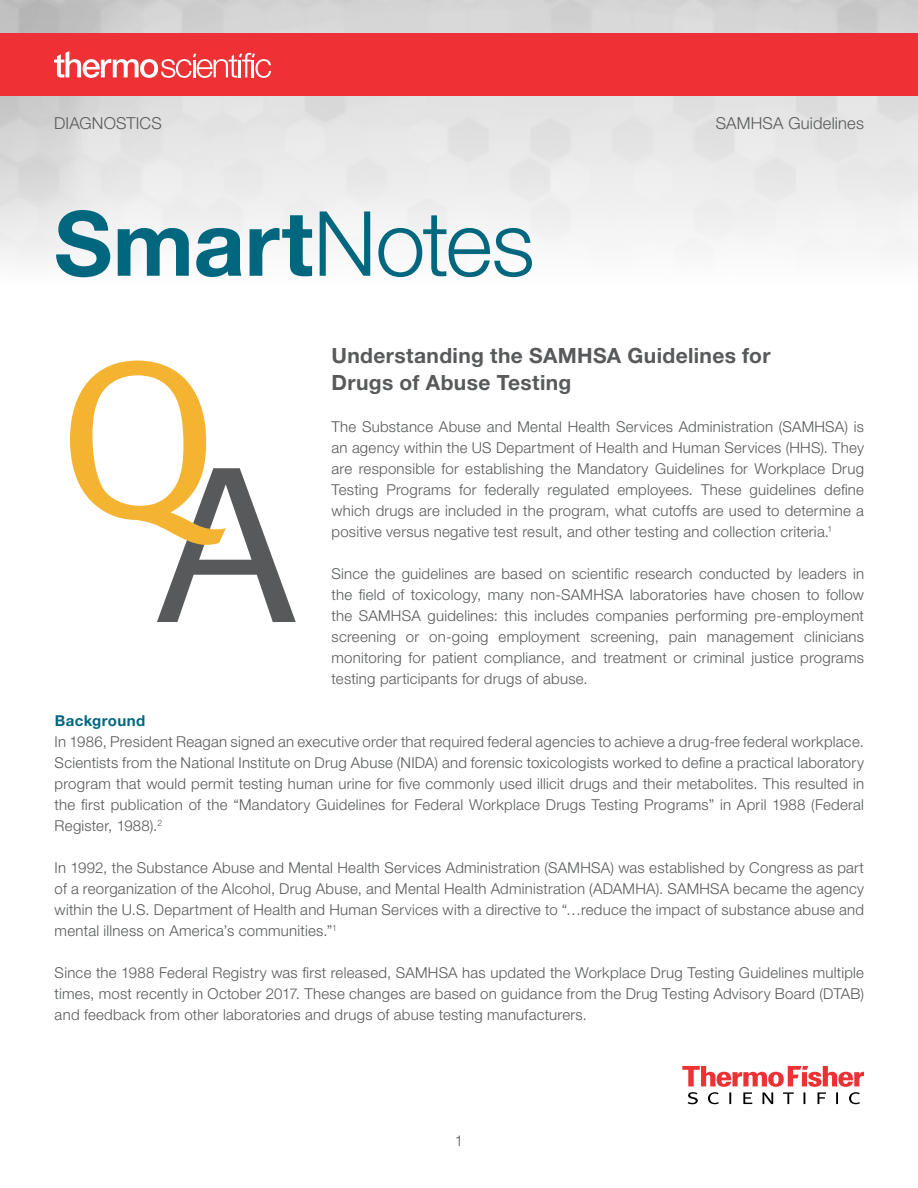
<style>
.page{position:relative;width:918px;height:1188px;background:#fff}
.page>*{position:absolute;margin:0;border:0;box-sizing:border-box;transform-origin:0 0}
.Headline{font:700 90px "Helvetica Neue LT Std";color:#00677f}
.Secondary_Header{font:700 21px/27px "Helvetica Neue LT Std";letter-spacing:.015em;color:#57595b}
.Technical_Eyebrow{font:300 16.5px "Helvetica Neue LT Std";letter-spacing:.01em;color:#57595b}
.Body_Copy{font:300 15px/21px "Helvetica Neue LT Std";letter-spacing:.015em;color:#57595b;text-align:justify}
.Body_Copy-2{font:700 15px "Helvetica Neue LT Std";letter-spacing:.025em;color:#00677f}
.s1{font-weight:300}
</style>
<div class="page">
<svg style="left:0;top:0;width:918px;height:261px;fill:#e8e8e8"></svg>
<svg style="left:682px;top:1066px;width:182px;height:38px"></svg>
<svg style="left:70px;top:361px;width:226px;height:261px"></svg>
<div style="left:0;top:33px;width:918px;height:63px;background:#ee3134"></div>
<svg style="left:54px;top:51px;width:217px;height:27px"></svg>
<p class="Technical_Eyebrow" style="left:54px;top:113px;width:109px">DIAGNOSTICS</p>
<p class="Technical_Eyebrow" style="left:716px;top:113px;width:150px">SAMHSA Guidelines</p>
<p class="Headline" style="left:54px;top:188px;width:482px">Smart<span class="s1">Notes</span></p>
<p class="Body_Copy-2" style="left:55px;top:711px;width:92px">Background</p>
<p class="Secondary_Header" style="left:332px;top:342px;width:441px">Understanding the SAMHSA Guidelines for<br>Drugs of Abuse Testing</p>
<p class="Body_Copy" style="left:332px;top:416px;width:534px">The Substance Abuse and Mental Health Services Administration (SAMHSA) is an agency within the US Department of Health and Human Services (HHS). They are responsible for establishing the Mandatory Guidelines for Workplace Drug Testing Programs for federally regulated employees. These guidelines define which drugs are included in the program, what cutoffs are used to determine a positive versus negative test result, and other testing and collection criteria.<sup>1</sup></p>
<p class="Body_Copy" style="left:332px;top:563px;width:534px">Since the guidelines are based on scientific research conducted by leaders in the field of toxicology, many non-SAMHSA laboratories have chosen to follow the SAMHSA guidelines: this includes companies performing pre-employment screening or on-going employment screening, pain management clinicians monitoring for patient compliance, and treatment or criminal justice programs testing participants for drugs of abuse.</p>
<p class="Body_Copy" style="left:55px;top:731px;width:811px">In 1986, President Reagan signed an executive order that required federal agencies to achieve a drug-free federal workplace.<br>Scientists from the National Institute on Drug Abuse (NIDA) and forensic toxicologists worked to define a practical laboratory program that would permit testing human urine for five commonly used illicit drugs and their metabolites. This resulted in the first publication of the “Mandatory Guidelines for Federal Workplace Drugs Testing Programs” in April 1988 (Federal Register, 1988).<sup>2</sup></p>
<p class="Body_Copy" style="left:55px;top:857px;width:811px">In 1992, the Substance Abuse and Mental Health Services Administration (SAMHSA) was established by Congress as part of a reorganization of the Alcohol, Drug Abuse, and Mental Health Administration (ADAMHA). SAMHSA became the agency within the U.S. Department of Health and Human Services with a directive to “…reduce the impact of substance abuse and mental illness on America’s communities.”<sup>1</sup></p>
<p class="Body_Copy" style="left:55px;top:962px;width:811px">Since the 1988 Federal Registry was first released, SAMHSA has updated the Workplace Drug Testing Guidelines multiple times, most recently in October 2017. These changes are based on guidance from the Drug Testing Advisory Board (DTAB) and feedback from other laboratories and drugs of abuse testing manufacturers.</p>
<p class="Body_Copy" style="left:455px;top:1130px;width:10px">1</p>
</div>
